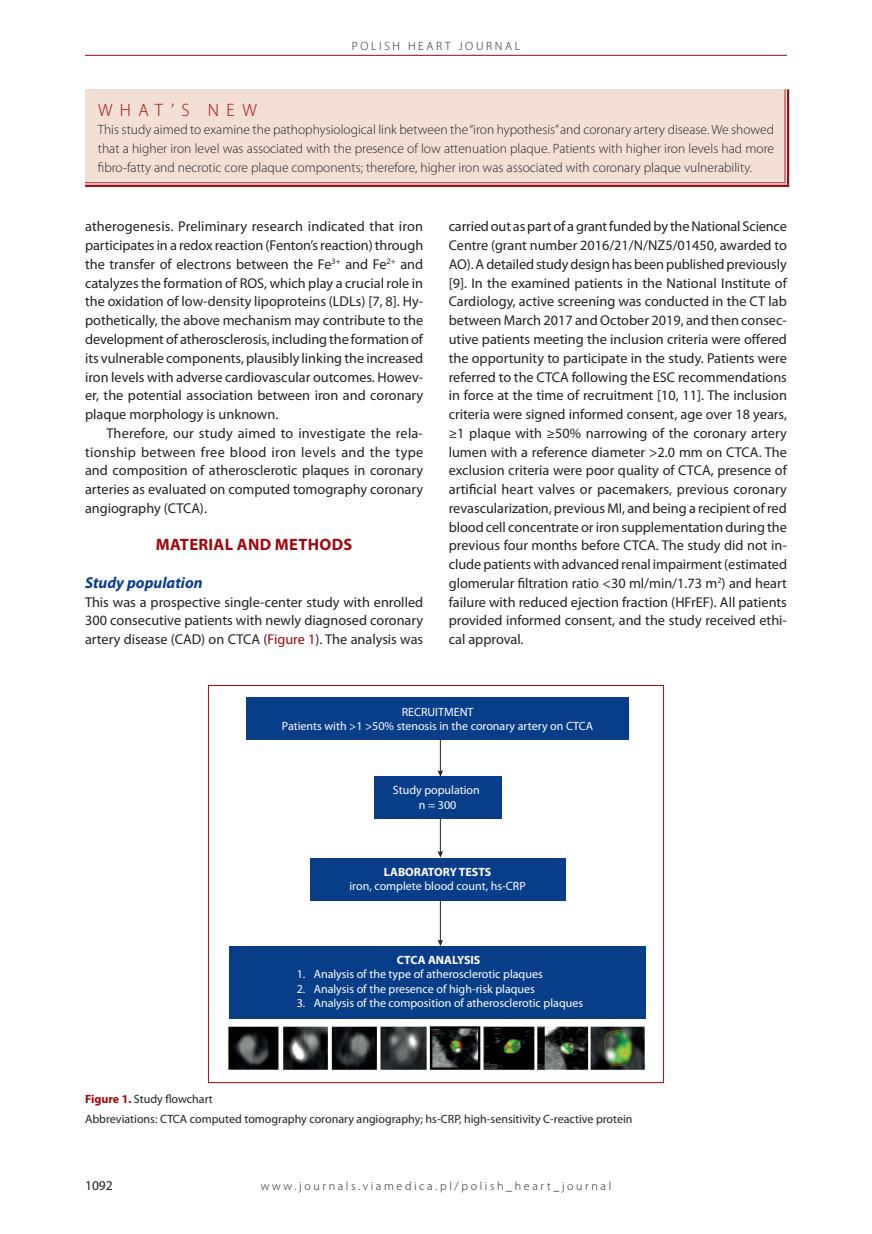
<style>
.page{position:relative;width:872px;height:1234px;background:#fff}
.page>*{position:absolute;margin:0;border:0;box-sizing:border-box;transform-origin:0 0}
.t1{font:300 18px "Myriad Pro";letter-spacing:.42em;color:#9d070d}
.t2{font:700 16.5px "Myriad Pro";letter-spacing:.02em;color:#9d070d}
.t3{font:italic 700 15.75px "Myriad Pro";color:#083e89}
.t4{font:14.25px/18.8px "Myriad Pro";color:#231f20;text-align:justify}
.t5{font:300 13.5px/18.8px "Myriad Pro";color:#231f20;text-align:justify}
.t6{font:13.5px "Myriad Pro";color:#231f20}
.t7{font:12px/14.4px "Myriad Pro";color:#fff;text-align:center}
.t8{font:12px/19.5px "Myriad Pro";color:#231f20}
.t9{font:300 12px "Myriad Pro";letter-spacing:.22em;color:#231f20}
.t10{font:700 12px "Myriad Pro";color:#fff}
.s1{color:#9d070d}
.s2{font-weight:700;color:#9d070d}
</style>
<div class="page">
<hr style="left:85px;top:55px;width:702px;height:1px;background:#9d070d">
<div style="left:85px;top:89px;width:702px;height:96px;background:#f4dfd5"></div>
<svg style="left:785px;top:89px;width:2px;height:93px"></svg>
<div style="left:85px;top:182px;width:704px;height:5px;background:#e0b2b4"></div>
<hr style="left:784px;top:89px;width:1px;height:93px;background:#9d070d">
<hr style="left:787px;top:89px;width:2px;height:96px;background:#9d070d">
<hr style="left:85px;top:182px;width:700px;height:1px;background:#9d070d">
<hr style="left:85px;top:185px;width:704px;height:2px;background:#9d070d">
<hr style="left:440px;top:733px;width:1px;height:39px;background:#231f20">
<svg style="left:437px;top:770px;width:6px;height:6px"></svg>
<hr style="left:440px;top:794px;width:1px;height:58px;background:#231f20">
<svg style="left:437px;top:850px;width:6px;height:7px"></svg>
<hr style="left:440px;top:870px;width:1px;height:71px;background:#231f20">
<svg style="left:437px;top:939px;width:6px;height:6px"></svg>
<div style="left:374px;top:776px;width:127px;height:42px;background:#083e89"></div>
<div style="left:246px;top:697px;width:383px;height:43px;background:#083e89"></div>
<div style="left:310px;top:858px;width:255px;height:42px;background:#083e89"></div>
<div style="left:229px;top:945px;width:417px;height:73px;background:#083e89"></div>
<img style="left:228px;top:1026px;width:417px;height:44px">
<p class="t9" style="left:352px;top:39px;width:170px">POLISH HEART JOURNAL</p>
<p class="t1" style="left:98px;top:100px;width:160px">WHAT’S NEW</p>
<p class="t5" style="left:98px;top:121px;width:678px">This study aimed to examine the pathophysiological link between the “iron hypothesis” and coronary artery disease. We showed that a higher iron level was associated with the presence of low attenuation plaque. Patients with higher iron levels had more fibro-fatty and necrotic core plaque components; therefore, higher iron was associated with coronary plaque vulnerability.</p>
<p class="t4" style="left:85px;top:217px;width:340px">atherogenesis. Preliminary research indicated that iron participates in a redox reaction (Fenton’s reaction) through the transfer of electrons between the Fe<sup>3+</sup> and Fe<sup>2+</sup> and catalyzes the formation of ROS, which play a crucial role in the oxidation of low-density lipoproteins (LDLs) [7, 8]. Hy&shy;pothetically, the above mechanism may contribute to the development of atherosclerosis, including the formation of its vulnerable components, plausibly linking the increased iron levels with adverse cardiovascular outcomes. Howev&shy;er, the potential association between iron and coronary plaque morphology is unknown.</p>
<p class="t4" style="left:85px;top:424px;width:340px;text-indent:21px">Therefore, our study aimed to investigate the rela&shy;tionship between free blood iron levels and the type and composition of atherosclerotic plaques in coronary arteries as evaluated on computed tomography coronary angiography (CTCA).</p>
<p class="t2" style="left:156px;top:535px;width:198px">MATERIAL AND METHODS</p>
<p class="t3" style="left:85px;top:573px;width:119px">Study population</p>
<p class="t4" style="left:85px;top:592px;width:340px">This was a prospective single-center study with enrolled 300 consecutive patients with newly diagnosed coronary artery disease (CAD) on CTCA (<span class="s1">Figure 1</span>). The analysis was</p>
<p class="t4" style="left:449px;top:217px;width:340px">carried out as part of a grant funded by the National Science Centre (grant number 2016/21/N/NZ5/01450, awarded to AO). A detailed study design has been published previously [9]. In the examined patients in the National Institute of Cardiology, active screening was conducted in the CT lab between March 2017 and October 2019, and then consec&shy;utive patients meeting the inclusion criteria were offered the opportunity to participate in the study. Patients were referred to the CTCA following the ESC recommendations in force at the time of recruitment [10, 11]. The inclusion criteria were signed informed consent, age over 18 years, ≥1 plaque with ≥50% narrowing of the coronary artery lumen with a reference diameter &gt;2.0 mm on CTCA. The exclusion criteria were poor quality of CTCA, presence of artificial heart valves or pacemakers, previous coronary revascularization, previous MI, and being a recipient of red blood cell concentrate or iron supplementation during the previous four months before CTCA. The study did not in&shy;clude patients with advanced renal impairment (estimated glomerular filtration ratio &lt;30 ml/min/1.73 m<sup>2</sup>) and heart failure with reduced ejection fraction (HFrEF). All patients provided informed consent, and the study received ethi&shy;cal approval.</p>
<p class="t7" style="left:282px;top:705px;width:313px">RECRUITMENT<br>Patients with &gt;1 &gt;50% stenosis in the coronary artery on CTCA</p>
<p class="t7" style="left:393px;top:783px;width:88px">Study population n = 300</p>
<p class="t10" style="left:384px;top:864px;width:109px">LABORATORY TESTS</p>
<p class="t7" style="left:349px;top:878px;width:178px">iron, complete blood count, hs-CRP</p>
<p class="t10" style="left:397px;top:952px;width:85px">CTCA ANALYSIS</p>
<p class="t7" style="left:297px;top:967px;width:248px">1. Analysis of the type of atherosclerotic plaques</p>
<p class="t7" style="left:297px;top:981px;width:240px">2. Analysis of the presence of high-risk plaques</p>
<p class="t7" style="left:297px;top:995px;width:288px">3. Analysis of the composition of atherosclerotic plaques</p>
<p class="t8" style="left:85px;top:1089px;width:549px"><span class="s2">Figure 1.</span> Study flowchart<br>Abbreviations: CTCA computed tomography coronary angiography; hs-CRP, high-sensitivity C-reactive protein</p>
<p class="t6" style="left:85px;top:1177px;width:29px">1092</p>
<p class="t9" style="left:261px;top:1179px;width:352px">www.journals.viamedica.pl/polish_heart_journal</p>
</div>
